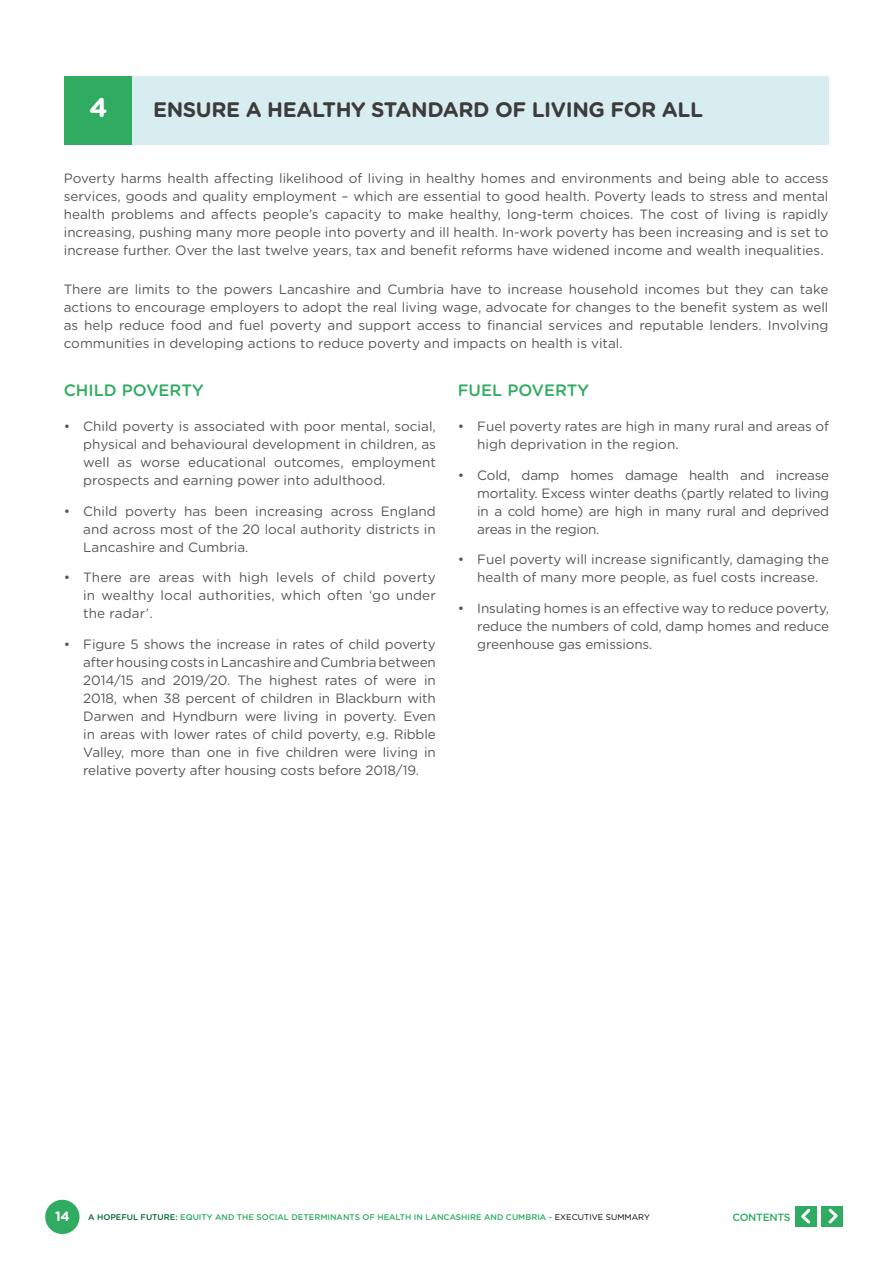
<style>
.page{position:relative;width:893px;height:1263px;background:#fff}
.page>*{position:absolute;margin:0;border:0;box-sizing:border-box;transform-origin:0 0}
.t1{font:700 27px "Gotham Rounded";color:#fff}
.t2{font:700 21px "Gotham Rounded";letter-spacing:-.02em;color:#3c3c3b}
.t3{font:500 16.5px "Gotham Rounded";color:#30ac62}
.t4{font:13.5px/18px "Gotham Rounded";color:#575756;text-align:justify}
.t5{font:700 13.5px "Gotham Rounded";color:#fff}
.t6{font:500 10.5px "Gotham Rounded";letter-spacing:-.03em;color:#30ac62}
.t7{font:500 8.25px "Gotham Rounded";color:#30ac62}
.s1{color:#046734}
.s2{font-weight:400;color:#000}
</style>
<div class="page">
<div style="left:45px;top:1200px;width:35px;height:34px;background:#30ac62;border-radius:50%"></div>
<div style="left:796px;top:1206px;width:21px;height:20px;background:#30ac62"></div>
<svg style="left:801px;top:1208px;width:10px;height:16px"></svg>
<div style="left:822px;top:1206px;width:21px;height:20px;background:#30ac62"></div>
<svg style="left:828px;top:1208px;width:10px;height:16px"></svg>
<div style="left:131px;top:77px;width:698px;height:68px;background:#d8edf0"></div>
<div style="left:64px;top:77px;width:67px;height:68px;background:#30ac62"></div>
<h1 class="t1" style="left:89px;top:88px;width:20px">4</h1>
<h2 class="t2" style="left:153px;top:94px;width:552px">ENSURE A HEALTHY STANDARD OF LIVING FOR ALL</h2>
<p class="t4" style="left:64px;top:169px;width:766px">Poverty harms health affecting likelihood of living in healthy homes and environments and being able to access services, goods and quality employment – which are essential to good health. Poverty leads to stress and mental health problems and affects people’s capacity to make healthy, long-term choices. The cost of living is rapidly increasing, pushing many more people into poverty and ill health. In-work poverty has been increasing and is set to increase further. Over the last twelve years, tax and benefit reforms have widened income and wealth inequalities.</p>
<p class="t4" style="left:64px;top:280px;width:766px">There are limits to the powers Lancashire and Cumbria have to increase household incomes but they can take actions to encourage employers to adopt the real living wage, advocate for changes to the benefit system as well as help reduce food and fuel poverty and support access to financial services and reputable lenders. Involving communities in developing actions to reduce poverty and impacts on health is vital.</p>
<p class="t3" style="left:64px;top:378px;width:141px">CHILD POVERTY</p>
<p class="t4" style="left:83px;top:417px;width:354px;text-indent:-19px">• Child poverty is associated with poor mental, social, physical and behavioural development in children, as well as worse educational outcomes, employment prospects and earning power into adulthood.</p>
<p class="t4" style="left:83px;top:501px;width:354px;text-indent:-19px">• Child poverty has been increasing across England and across most of the 20 local authority districts in Lancashire and Cumbria.</p>
<p class="t4" style="left:83px;top:568px;width:354px;text-indent:-19px">• There are areas with high levels of child poverty in wealthy local authorities, which often ‘go under the radar’.</p>
<p class="t4" style="left:83px;top:635px;width:354px;text-indent:-19px">• Figure 5 shows the increase in rates of child poverty after housing costs in Lancashire and Cumbria between 2014/15 and 2019/20. The highest rates of were in 2018, when 38 percent of children in Blackburn with Darwen and Hyndburn were living in poverty. Even in areas with lower rates of child poverty, e.g. Ribble Valley, more than one in five children were living in relative poverty after housing costs before 2018/19.</p>
<p class="t3" style="left:458px;top:378px;width:133px">FUEL POVERTY</p>
<p class="t4" style="left:477px;top:417px;width:353px;text-indent:-19px">• Fuel poverty rates are high in many rural and areas of high deprivation in the region.</p>
<p class="t4" style="left:477px;top:465px;width:353px;text-indent:-19px">• Cold, damp homes damage health and increase mortality. Excess winter deaths (partly related to living in a cold home) are high in many rural and deprived areas in the region.</p>
<p class="t4" style="left:477px;top:550px;width:353px;text-indent:-19px">• Fuel poverty will increase significantly, damaging the health of many more people, as fuel costs increase.</p>
<p class="t4" style="left:477px;top:599px;width:353px;text-indent:-19px">• Insulating homes is an effective way to reduce poverty, reduce the numbers of cold, damp homes and reduce greenhouse gas emissions.</p>
<p class="t5" style="left:55px;top:1206px;width:16px">14</p>
<p class="t7" style="left:88px;top:1211px;width:563px"><span class="s1">A HOPEFUL FUTURE:</span> EQUITY AND THE SOCIAL DETERMINANTS OF HEALTH IN LANCASHIRE AND CUMBRIA - <span class="s2">EXECUTIVE SUMMARY</span></p>
<p class="t6" style="left:732px;top:1209px;width:60px">CONTENTS</p>
</div>
